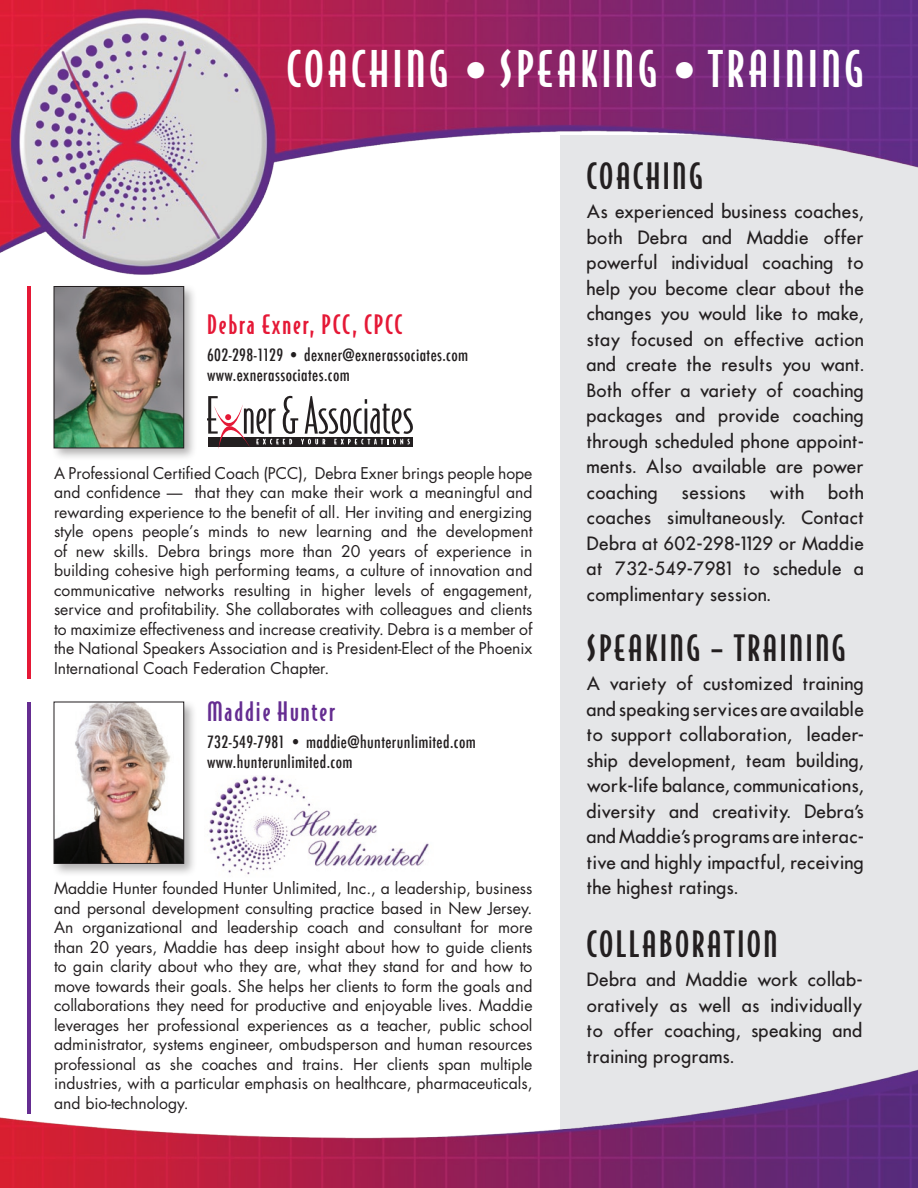
<style>
.page{position:relative;width:918px;height:1188px;background:#fff}
.page>*{position:absolute;margin:0;border:0;box-sizing:border-box;transform-origin:0 0}
.t1{font:48px "Bodega Sans Medium Oldstyle";letter-spacing:.075em;color:#fff}
.t2{font:34.5px "Bodega Sans Medium Oldstyle";letter-spacing:.075em;color:#231f20}
.t3{font:25.5px "Bodega Sans Medium Oldstyle";letter-spacing:.075em;color:#e51836}
.t4{font:25.5px "Bodega Sans Medium Oldstyle";letter-spacing:.075em;color:#652d91}
.t5{font:500 18px/25.5px "Futura";color:#231f20;text-align:justify}
.t6{font:500 condensed 16.5px/19.8px "Futura";letter-spacing:.025em;color:#231f20}
.t7{font:15.75px/19.5px "Futura";color:#231f20;text-align:justify}
.s1{font-family:"Big Caslon";font-weight:500}
</style>
<div class="page">
<div style="left:560px;top:135px;width:358px;height:1014px;background:#e5e6e8"></div>
<svg style="left:207px;top:396px;width:206px;height:53px"></svg>
<img style="left:209px;top:775px;width:220px;height:100px">
<img style="left:0;top:0;width:918px;height:295px">
<img style="left:0;top:1060px;width:918px;height:128px">
<hr style="left:27px;top:702px;width:3px;height:412px;background:#652d91">
<hr style="left:27px;top:286px;width:3px;height:393px;background:#e51836">
<div style="left:51px;top:283px;width:146px;height:179px;background:#231f20;opacity:.35"></div>
<img style="left:56px;top:288px;width:126px;height:158px">
<div style="left:54px;top:286px;width:130px;height:162px;border:1px solid #231f20"></div>
<div style="left:51px;top:699px;width:146px;height:178px;background:#231f20;opacity:.35"></div>
<img style="left:56px;top:704px;width:126px;height:158px">
<div style="left:54px;top:702px;width:130px;height:162px;border:1px solid #231f20"></div>
<h1 class="t1" style="left:286px;top:40px;width:579px">COACHING <span class="s1">•</span> SPEAKING <span class="s1">•</span> TRAINING</h1>
<h3 class="t3" style="left:207px;top:309px;width:197px">DEBRA EXNER, PCC, CPCC</h3>
<p class="t6" style="left:207px;top:345px;width:263px">602-298-1129 • dexner@exnerassociates.com www.exnerassociates.com</p>
<p class="t7" style="left:54px;top:463px;width:480px">A Professional Certified Coach (PCC), Debra Exner brings people hope and confidence — that they can make their work a meaningful and rewarding experience to the benefit of all. Her inviting and energizing style opens people’s minds to new learning and the development of new skills. Debra brings more than 20 years of experience in building cohesive high performing teams, a culture of innovation and communicative networks resulting in higher levels of engagement, service and profitability. She collaborates with colleagues and clients to maximize effectiveness and increase creativity. Debra is a member of the National Speakers Association and is President-Elect of the Phoenix International Coach Federation Chapter.</p>
<h3 class="t4" style="left:207px;top:696px;width:129px">MADDIE HUNTER</h3>
<p class="t6" style="left:207px;top:732px;width:270px">732-549-7981 • maddie@hunterunlimited.com www.hunterunlimited.com</p>
<p class="t7" style="left:54px;top:879px;width:480px">Maddie Hunter founded Hunter Unlimited, Inc., a leadership, business and personal development consulting practice based in New Jersey.<br>An organizational and leadership coach and consultant for more than 20 years, Maddie has deep insight about how to guide clients to gain clarity about who they are, what they stand for and how to move towards their goals. She helps her clients to form the goals and collaborations they need for productive and enjoyable lives. Maddie leverages her professional experiences as a teacher, public school administrator, systems engineer, ombudsperson and human resources professional as she coaches and trains. Her clients span multiple industries, with a particular emphasis on healthcare, pharmaceuticals, and bio-technology.</p>
<h2 class="t2" style="left:586px;top:155px;width:118px">COACHING</h2>
<p class="t5" style="left:586px;top:199px;width:279px">As experienced business coaches, both Debra and Maddie offer powerful individual coaching to help you become clear about the changes you would like to make, stay focused on effective action and create the results you want.<br>Both offer a variety of coaching packages and provide coaching through scheduled phone appoint&shy;ments. Also available are power coaching</p>
<p class="t5" style="left:586px;top:479px;width:279px;text-indent:241px">both coaches simultaneously. Contact Debra at 602-298-1129 or Maddie at 732-549-7981 to schedule a complimentary session.</p>
<p class="t5" style="left:681px;top:479px;width:66px">sessions</p>
<p class="t5" style="left:770px;top:479px;width:36px">with</p>
<h2 class="t2" style="left:586px;top:627px;width:28px">SPEAKING</h2>
<h2 class="t2" style="left:710px;top:627px;width:52px">– TRAINING</h2>
<p class="t5" style="left:586px;top:671px;width:279px">A variety of customized training and speaking services are available to support collaboration, leader&shy;ship development, team building, work-life balance, communications, diversity and creativity. Debra’s and Maddie’s programs are interac&shy;tive and highly impactful, receiving the highest ratings.</p>
<h2 class="t2" style="left:586px;top:923px;width:104px">COLLABORATION</h2>
<p class="t5" style="left:586px;top:967px;width:278px">Debra and Maddie work collab&shy;oratively as well as individually to offer coaching, speaking and training programs.</p>
</div>
